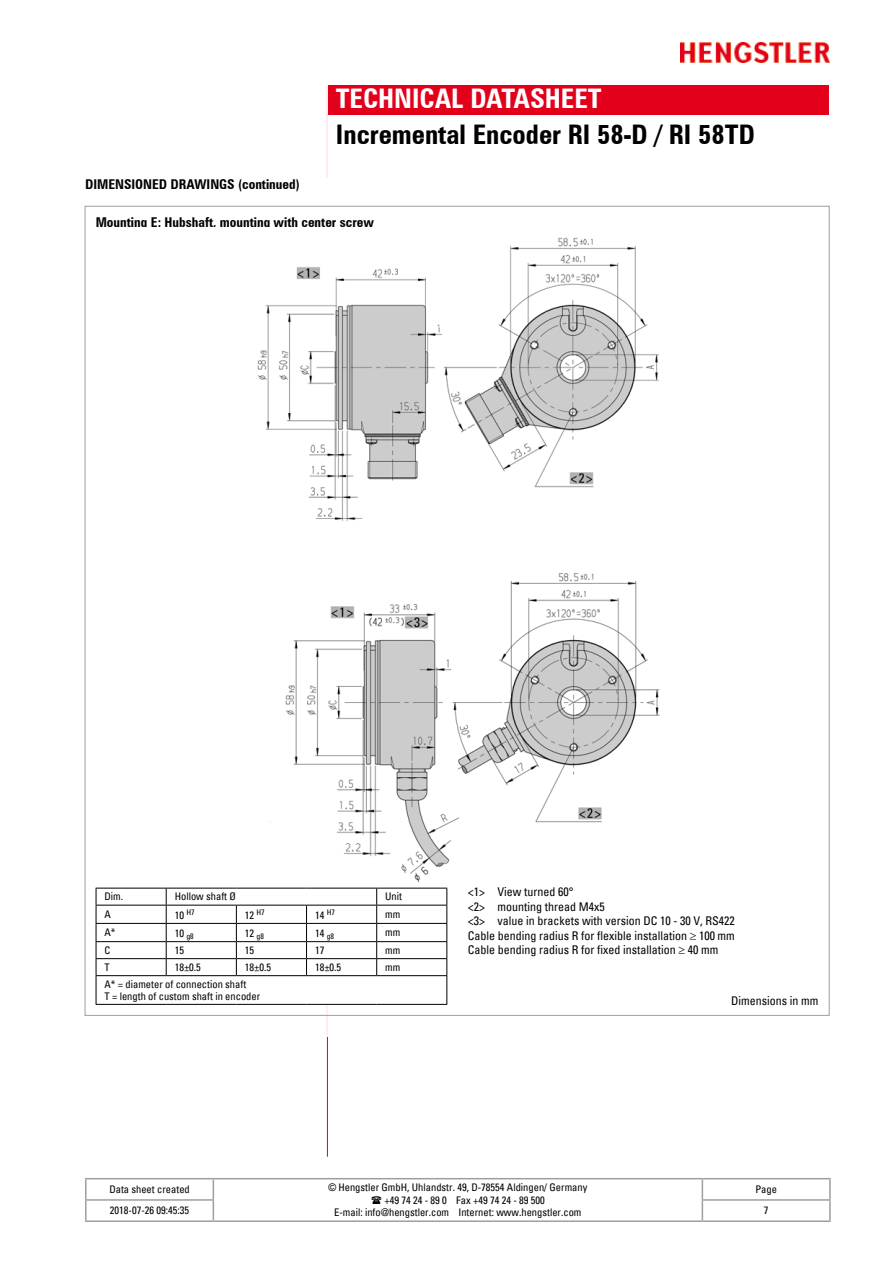
<style>
.page{position:relative;width:893px;height:1263px;background:#fff}
.page>*{position:absolute;margin:0;border:0;box-sizing:border-box;transform-origin:0 0}
.t1{font:700 condensed 27px "Zurich BT";color:#000}
.t2{font:700 condensed 27px "Zurich BT";color:#fff}
.t3{font:700 condensed 13.5px "Zurich BT";color:#000}
.t4{font:condensed 12px/14.4px "Univers";color:#000}
.t5{font:condensed 10.5px/21.3px "Univers";color:#000;text-align:center}
.s1{font-family:"Arial";font-stretch:normal}
</style>
<div class="page">
<img style="left:680px;top:43px;width:149px;height:20px">
<div style="left:327px;top:85px;width:502px;height:30px;background:#e2001a"></div>
<hr style="left:327px;top:85px;width:1px;height:1072px;background:#e2001a">
<hr style="left:327px;top:85px;width:1px;height:106px;background:#fff">
<div style="left:85px;top:179px;width:744px;height:38px;background:#fff"></div>
<hr style="left:85px;top:1178px;width:128px;height:1px;background:#9c9e9f">
<hr style="left:85px;top:1179px;width:2px;height:20px;background:#9c9e9f">
<hr style="left:213px;top:1178px;width:489px;height:1px;background:#9c9e9f">
<hr style="left:702px;top:1178px;width:129px;height:1px;background:#9c9e9f">
<hr style="left:829px;top:1179px;width:2px;height:20px;background:#9c9e9f">
<hr style="left:85px;top:1199px;width:129px;height:2px;background:#9c9e9f">
<svg style="left:85px;top:1201px;width:2px;height:19px"></svg>
<svg style="left:213px;top:1179px;width:1px;height:41px"></svg>
<hr style="left:702px;top:1199px;width:129px;height:2px;background:#9c9e9f">
<svg style="left:702px;top:1179px;width:1px;height:41px"></svg>
<svg style="left:829px;top:1201px;width:2px;height:19px"></svg>
<hr style="left:85px;top:1220px;width:128px;height:2px;background:#9c9e9f">
<hr style="left:213px;top:1220px;width:489px;height:2px;background:#9c9e9f">
<hr style="left:702px;top:1220px;width:129px;height:2px;background:#9c9e9f">
<svg style="left:327px;top:1016px;width:1px;height:21px"></svg>
<hr style="left:327px;top:206px;width:1px;height:810px;background:#fff">
<img style="left:257px;top:237px;width:403px;height:646px">
<svg style="left:96px;top:888px;width:351px;height:116px"></svg>
<hr style="left:96px;top:1004px;width:70px;height:1px;background:#000">
<hr style="left:166px;top:1004px;width:70px;height:1px;background:#000">
<hr style="left:236px;top:1004px;width:71px;height:1px;background:#000">
<hr style="left:307px;top:1004px;width:70px;height:1px;background:#000">
<hr style="left:377px;top:1004px;width:70px;height:1px;background:#000">
<p class="t3" style="left:85px;top:176px;width:216px">DIMENSIONED DRAWINGS (continued)</p>
<h1 class="t2" style="left:336px;top:82px;width:267px">TECHNICAL DATASHEET</h1>
<h1 class="t1" style="left:336px;top:118px;width:421px">Incremental Encoder RI 58-D / RI 58TD</h1>
<p class="t3" style="left:96px;top:214px;width:280px">Mounting E: Hubshaft, mounting with center screw</p>
<p class="t5" style="left:105px;top:886px;width:20px">Dim.</p>
<p class="t5" style="left:175px;top:886px;width:63px">Hollow shaft Ø</p>
<p class="t5" style="left:385px;top:886px;width:18px">Unit</p>
<p class="t5" style="left:105px;top:903px;width:8px">A</p>
<p class="t5" style="left:175px;top:904px;width:21px">10 <sup>H7</sup></p>
<p class="t5" style="left:245px;top:904px;width:21px">12 <sup>H7</sup></p>
<p class="t5" style="left:315px;top:904px;width:21px">14 <sup>H7</sup></p>
<p class="t5" style="left:385px;top:903px;width:17px">mm</p>
<p class="t5" style="left:105px;top:922px;width:13px">A*</p>
<p class="t5" style="left:175px;top:923px;width:21px">10 <sub>g8</sub></p>
<p class="t5" style="left:245px;top:923px;width:21px">12 <sub>g8</sub></p>
<p class="t5" style="left:315px;top:923px;width:21px">14 <sub>g8</sub></p>
<p class="t5" style="left:385px;top:922px;width:17px">mm</p>
<p class="t5" style="left:105px;top:939px;width:7px">C</p>
<p class="t5" style="left:175px;top:939px;width:11px">15</p>
<p class="t5" style="left:245px;top:939px;width:11px">15</p>
<p class="t5" style="left:315px;top:939px;width:11px">17</p>
<p class="t5" style="left:385px;top:939px;width:17px">mm</p>
<p class="t5" style="left:105px;top:956px;width:7px">T</p>
<p class="t5" style="left:175px;top:956px;width:28px">18±0.5</p>
<p class="t5" style="left:245px;top:956px;width:28px">18±0.5</p>
<p class="t5" style="left:315px;top:956px;width:28px">18±0.5</p>
<p class="t5" style="left:385px;top:956px;width:17px">mm</p>
<p class="t5" style="left:105px;top:977px;width:157px;line-height:12.6px;text-align:left">A* = diameter of connection shaft<br>T = length of custom shaft in encoder</p>
<p class="t4" style="left:468px;top:885px;width:269px">&lt;1&gt; View turned 60°<br>&lt;2&gt; mounting thread M4x5<br>&lt;3&gt; value in brackets with version DC 10 - 30 V, RS422<br>Cable bending radius R for flexible installation ≥ 100 mm Cable bending radius R for fixed installation ≥ 40 mm</p>
<p class="t4" style="left:731px;top:993px;width:89px">Dimensions in mm</p>
<p class="t5" style="left:109px;top:1178px;width:82px">Data sheet created</p>
<p class="t5" style="left:328px;top:1176px;width:261px"><span class="s1">©</span> Hengstler GmbH, Uhlandstr. 49, D-78554 Aldingen/ Germany</p>
<p class="t5" style="left:385px;top:1189px;width:162px">+49 74 24 - 89 0 Fax +49 74 24 - 89 500</p>
<p class="t5" style="left:334px;top:1202px;width:249px">E-mail: info@hengstler.com Internet: www.hengstler.com</p>
<p class="t5" style="left:110px;top:1200px;width:81px">2018-07-26 09:45:35</p>
<p class="t5" style="left:755px;top:1178px;width:23px">Page<br>7</p>
</div>
